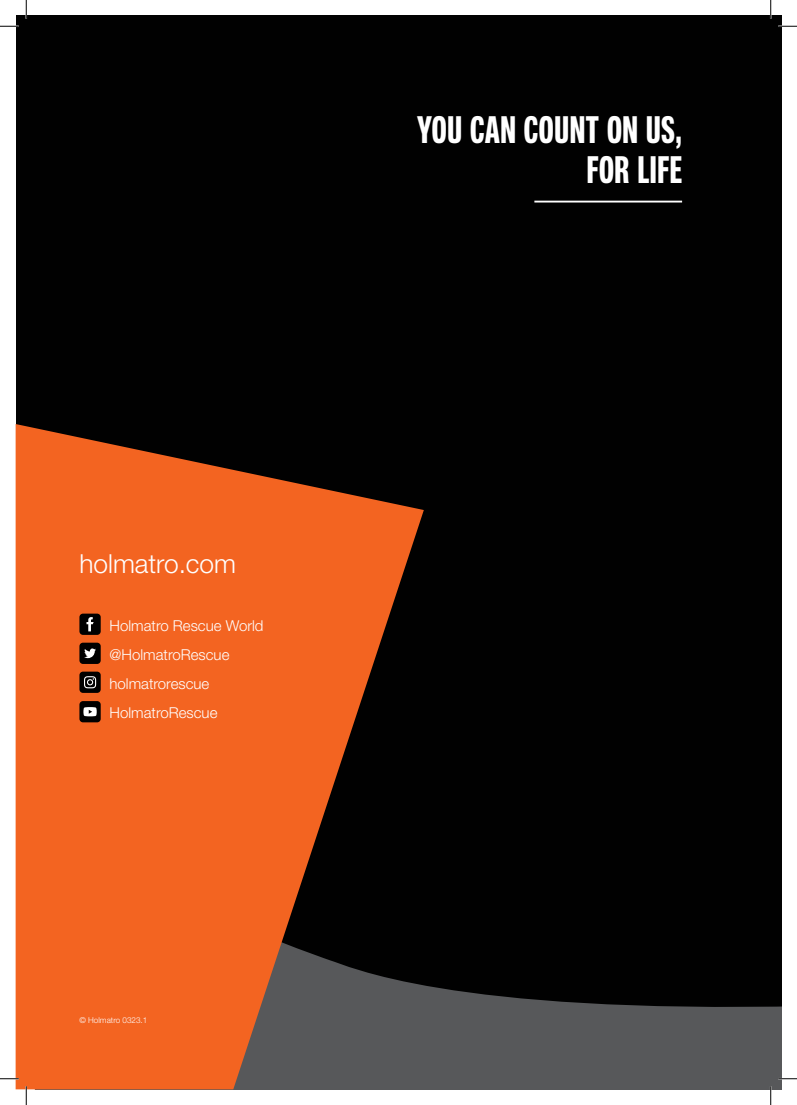
<style>
.page{position:relative;width:797px;height:1105px;background:#fff}
.page>*{position:absolute;margin:0;border:0;box-sizing:border-box;transform-origin:0 0}
.t1{font:700 37.5px/40px "Neue Helvetica Pro 79 Cm";letter-spacing:.015em;color:#fff;text-align:right}
.t2{font:300 26.25px "Helvetica Neue LT Std";color:#fff}
.t3{font:300 15px/28.8px "Helvetica Neue LT Std";color:#fff}
.t4{font:300 8.12px "Helvetica Neue LT Std";color:#fff}
</style>
<div class="page">
<div style="left:16px;top:16px;width:765px;height:1073px;background:#010101"></div>
<svg style="left:424px;top:985px;width:357px;height:104px;fill:#57585a"></svg>
<svg style="left:16px;top:424px;width:408px;height:665px;fill:#f36421"></svg>
<hr style="left:534px;top:201px;width:148px;height:1px;background:#fff">
<div style="left:79px;top:614px;width:22px;height:21px;background:#000;border-radius:4px"></div>
<svg style="left:86px;top:617px;width:8px;height:14px"></svg>
<div style="left:79px;top:643px;width:22px;height:21px;background:#000;border-radius:4px"></div>
<svg style="left:84px;top:648px;width:12px;height:10px"></svg>
<div style="left:79px;top:701px;width:22px;height:21px;background:#000;border-radius:4px"></div>
<svg style="left:83px;top:707px;width:14px;height:9px"></svg>
<div style="left:79px;top:672px;width:22px;height:21px;background:#000;border-radius:4px"></div>
<svg style="left:84px;top:676px;width:12px;height:12px"></svg>
<svg style="left:0;top:25px;width:19px;height:2px"></svg>
<svg style="left:778px;top:25px;width:19px;height:2px"></svg>
<svg style="left:0;top:1078px;width:19px;height:1px"></svg>
<svg style="left:778px;top:1078px;width:19px;height:1px"></svg>
<svg style="left:25px;top:0;width:2px;height:19px"></svg>
<svg style="left:25px;top:1086px;width:2px;height:19px"></svg>
<svg style="left:770px;top:0;width:1px;height:19px"></svg>
<svg style="left:770px;top:1086px;width:1px;height:19px"></svg>
<h2 class="t2" style="left:79px;top:547px;width:158px">holmatro.com</h2>
<p class="t3" style="left:110px;top:611px;width:155px">Holmatro Rescue World @HolmatroRescue holmatrorescue<br>HolmatroRescue</p>
<p class="t4" style="left:79px;top:1015px;width:69px">© Holmatro 0323.1</p>
<h1 class="t1" style="left:417px;top:110px;width:266px">YOU CAN COUNT ON US,<br>FOR LIFE</h1>
</div>
